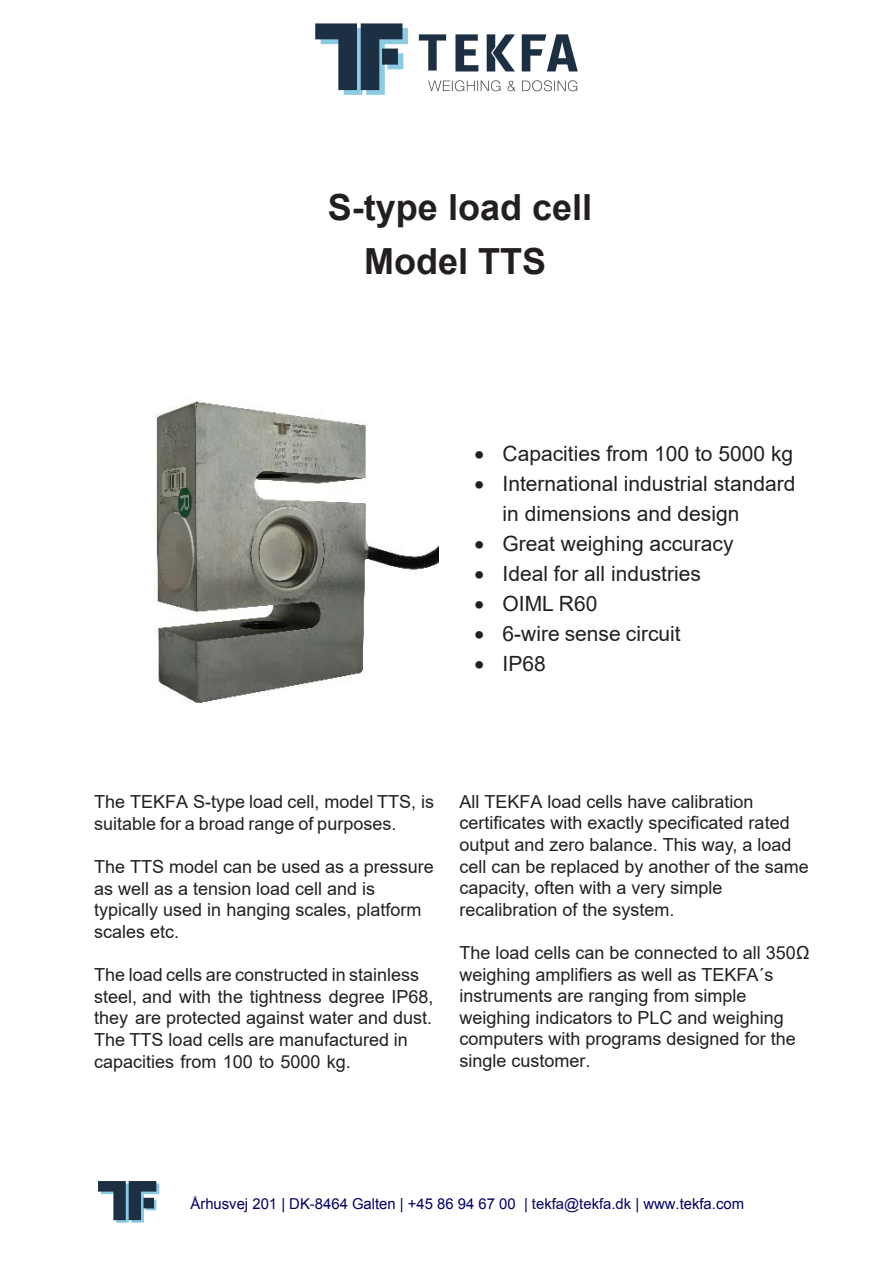
<style>
.page{position:relative;width:893px;height:1263px;background:#fff}
.page>*{position:absolute;margin:0;border:0;box-sizing:border-box;transform-origin:0 0}
.t1{font:700 36px/54px "Arial";color:#231f20;text-align:center}
.t2{font:21px/30px "Arial";color:#231f20}
.Brødtekst_u__indryk{font:18px/21.6px "Arial";color:#231f20}
.t3{font:15px "Arial";color:#006}
.s1{font-style:inherit}
</style>
<div class="page">
<img style="left:154px;top:400px;width:285px;height:303px">
<img style="left:315px;top:23px;width:263px;height:72px">
<img style="left:98px;top:1181px;width:62px;height:42px">
<p class="t1" style="left:328px;top:182px;width:266px">S-type load cell<br><span class="s1">Model TTS</span></p>
<p class="t2" style="left:474px;top:438px;width:320px">• Capacities from 100 to 5000 kg</p>
<p class="t2" style="left:502px;top:468px;width:294px;text-indent:-28px">• International industrial standard in dimensions and design</p>
<p class="t2" style="left:474px;top:528px;width:261px">• Great weighing accuracy</p>
<p class="t2" style="left:474px;top:558px;width:228px">• Ideal for all industries</p>
<p class="t2" style="left:474px;top:588px;width:124px">• OIML R60</p>
<p class="t2" style="left:474px;top:618px;width:208px">• 6-wire sense circuit</p>
<p class="t2" style="left:474px;top:648px;width:73px">• IP68</p>
<p class="Brødtekst_u__indryk" style="left:94px;top:791px;width:341px"><span class="s1">The TEKFA</span> S-type load cell<span class="s1">,</span> model TTS<span class="s1">, is </span>suitable for a broad range of purposes.</p>
<p class="Brødtekst_u__indryk" style="left:94px;top:856px;width:341px"><span class="s1">The</span> TTS <span class="s1">model can</span> be used as a pressure as well as a tension load cell and <span class="s1">is </span>typically used in hanging scales, platform scales etc.</p>
<p class="Brødtekst_u__indryk" style="left:94px;top:964px;width:341px">The load cells are constructed in stainless steel, and with the tightness degree IP68<span class="s1">, </span>they are protected against water and dust.<br>The TTS load cells are manufactured in capacities from 100 to 5000 kg.</p>
<p class="Brødtekst_u__indryk" style="left:459px;top:790px;width:351px"><span class="s1">All TEKFA</span> load cells have calibration certificates with exactly specificated rated output and zero balance. This way, a load cell <span class="s1">can</span> be replaced by another of the same capacity, often with a very simple recalibration of the system.</p>
<p class="Brødtekst_u__indryk" style="left:459px;top:942px;width:352px">The load cells <span class="s1">can</span> be connected to all 350Ω weighing amplifiers as well as TEKFA´s instruments are ranging from simple weighing indicators to PLC and weighing computers with programs designed for the single customer.</p>
<p class="t3" style="left:190px;top:1194px;width:555px">Århusvej 201 | DK-8464 Galten | +45 86 94 67 00 | tekfa@tekfa.dk | www.tekfa.com</p>
</div>
